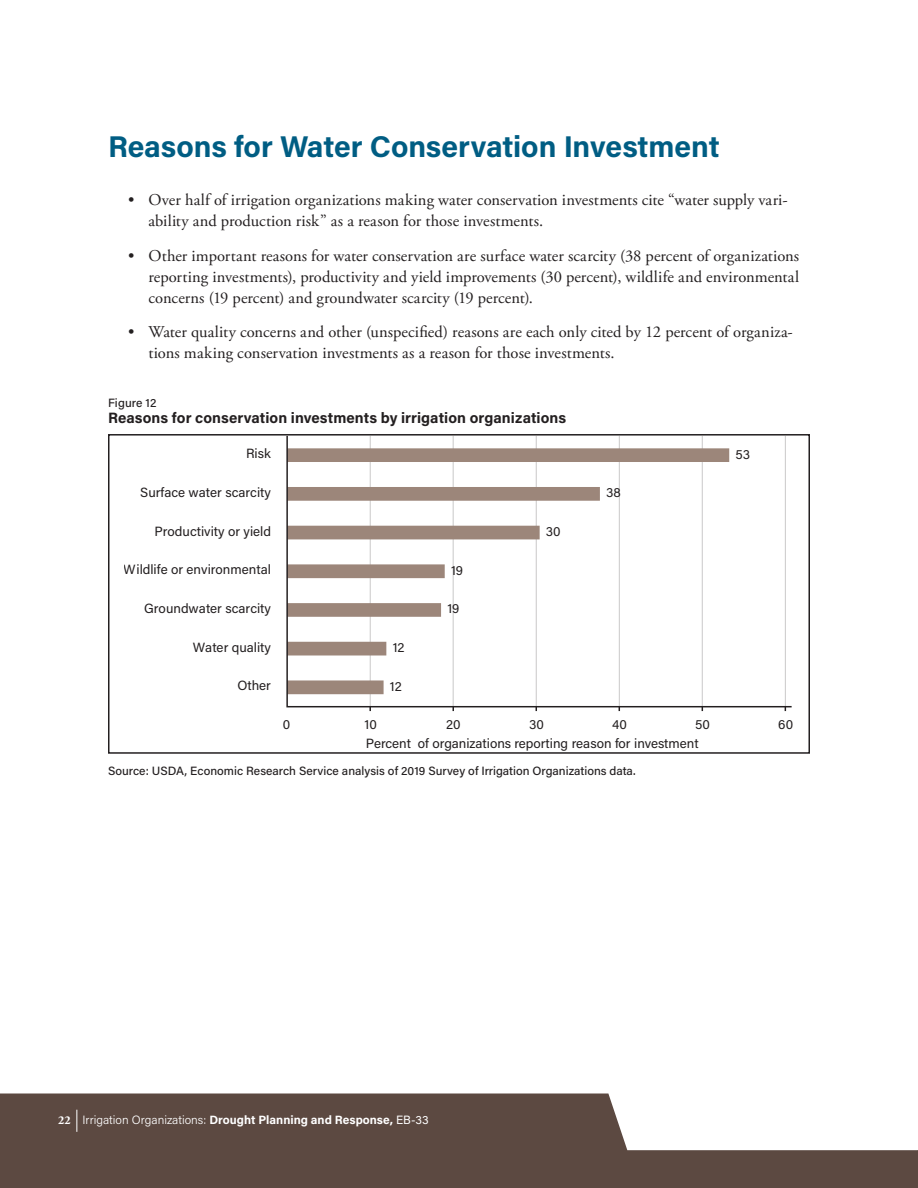
<style>
.page{position:relative;width:918px;height:1188px;background:#fff}
.page>*{position:absolute;margin:0;border:0;box-sizing:border-box;transform-origin:0 0}
.H1-_Heading_w_Break{font:700 30px "Acumin Pro";letter-spacing:-.005em;color:#005d83}
.t1{font:16.5px/21px "Adobe Garamond Pro";color:#231f20}
.P_-_Table___Figure_T{font:700 15px "Acumin Pro";letter-spacing:.005em;color:#231f20}
.t2{font:13.35px "Acumin Pro";color:#231f20}
.P_-_Table_Footnote{font:500 12px "Acumin Pro";color:#231f20}
.t3{font:700 12px "Acumin Pro";color:#fff}
.P_-_Table___Figure_T-2{font:500 12px "Acumin Pro";letter-spacing:.01em;color:#231f20}
.s1{font-family:"Adobe Garamond Pro"}
.s2{font-weight:300}
.s3{font-weight:400}
</style>
<div class="page">
<svg style="left:0;top:1094px;width:918px;height:94px;fill:#5c4941"></svg>
<svg style="left:76px;top:1110px;width:1px;height:22px"></svg>
<svg style="left:286px;top:437px;width:506px;height:271px"></svg>
<div style="left:108px;top:434px;width:702px;height:320px;border:2px solid #231f20"></div>
<p class="H1-_Heading_w_Break" style="left:108px;top:125px;width:613px">Reasons for Water Conservation Investment</p>
<p class="t1" style="left:148px;top:190px;width:641px;text-indent:-20px">• Over half of irrigation organizations making water conservation investments cite “water supply vari&shy;ability and production risk” as a reason for those investments.</p>
<p class="t1" style="left:148px;top:245px;width:652px;text-align:justify;text-indent:-20px">• Other important reasons for water conservation are surface water scarcity (38 percent of organizations reporting investments), productivity and yield improvements (30 percent), wildlife and environmental concerns (19 percent) and groundwater scarcity (19 percent).</p>
<p class="t1" style="left:148px;top:322px;width:646px;text-indent:-20px">• Water quality concerns and other (unspecified) reasons are each only cited by 12 percent of organiza&shy;tions making conservation investments as a reason for those investments.</p>
<h1 class="P_-_Table___Figure_T-2" style="left:108px;top:394px;width:50px">Figure 12</h1>
<h1 class="P_-_Table___Figure_T" style="left:108px;top:408px;width:460px">Reasons for conservation investments by irrigation organizations</h1>
<p class="t2" style="left:246px;top:444px;width:26px">Risk</p>
<p class="t2" style="left:736px;top:445px;width:16px">53</p>
<p class="t2" style="left:140px;top:483px;width:132px">Surface water scarcity</p>
<p class="t2" style="left:606px;top:484px;width:16px">38</p>
<p class="t2" style="left:154px;top:522px;width:118px">Productivity or yield</p>
<p class="t2" style="left:546px;top:522px;width:16px">30</p>
<p class="t2" style="left:124px;top:560px;width:148px">Wildlife or environmental</p>
<p class="t2" style="left:451px;top:561px;width:14px">19</p>
<p class="t2" style="left:144px;top:599px;width:128px">Groundwater scarcity</p>
<p class="t2" style="left:447px;top:600px;width:14px">19</p>
<p class="t2" style="left:193px;top:638px;width:80px">Water quality</p>
<p class="t2" style="left:393px;top:638px;width:13px">12</p>
<p class="t2" style="left:237px;top:676px;width:35px">Other</p>
<p class="t2" style="left:390px;top:677px;width:13px">12</p>
<p class="t2" style="left:283px;top:715px;width:9px">0</p>
<p class="t2" style="left:365px;top:715px;width:14px">10</p>
<p class="t2" style="left:446px;top:715px;width:16px">20</p>
<p class="t2" style="left:529px;top:715px;width:16px">30</p>
<p class="t2" style="left:612px;top:715px;width:16px">40</p>
<p class="t2" style="left:695px;top:715px;width:16px">50</p>
<p class="t2" style="left:778px;top:715px;width:16px">60</p>
<p class="t2" style="left:366px;top:734px;width:334px">Percent of organizations reporting reason for investment</p>
<p class="P_-_Table_Footnote" style="left:108px;top:762px;width:529px">Source: USDA, Economic Research Service analysis of 2019 Survey of Irrigation Organizations data.</p>
<p class="t3" style="left:58px;top:1112px;width:372px"><span class="s1">22</span> <span class="s2">Irrigation Organizations:</span> Drought Planning and Response, <span class="s3">EB-33</span></p>
</div>
